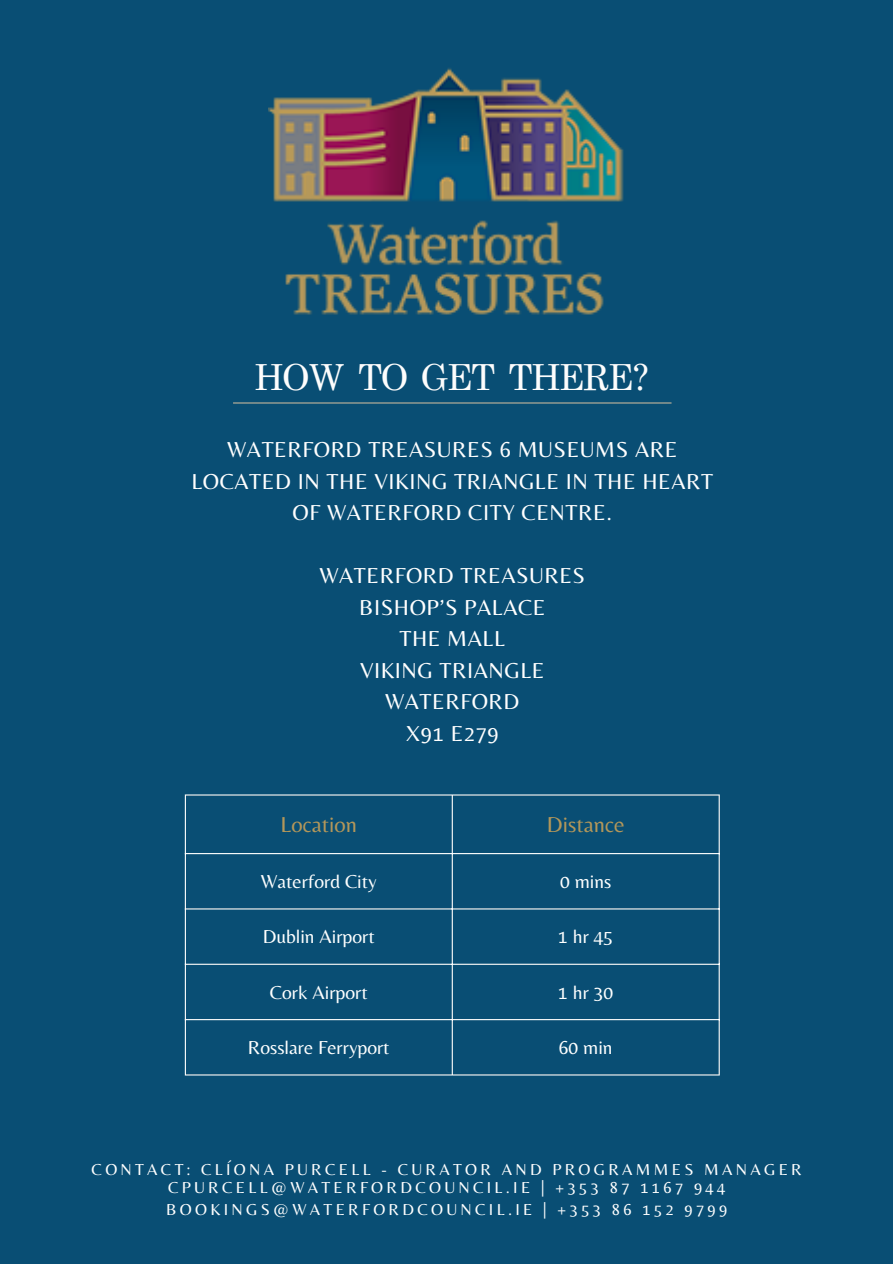
<style>
.page{position:relative;width:893px;height:1264px;background:#fff}
.page>*{position:absolute;margin:0;border:0;box-sizing:border-box;transform-origin:0 0}
.t1{font:36px "Apple Myungjo";color:#fdfdfd}
.t2{font:22.5px/31.5px "Belleza";letter-spacing:.025em;color:#fff;text-align:center}
.t3{font:22.5px "Belleza";color:#b3975a}
.t4{font:19.5px "Belleza";color:#feffff}
.t5{font:16.5px/18px "Belleza";letter-spacing:.2em;color:#fff;text-align:center}
</style>
<div class="page">
<div style="left:0;top:0;width:892px;height:1263px;background:#094e74"></div>
<img style="left:269px;top:68px;width:355px;height:247px">
<hr style="left:233px;top:402px;width:438px;height:1px;background:#c2b59b">
<hr style="left:185px;top:795px;width:1px;height:279px;background:#feffff">
<hr style="left:451px;top:795px;width:2px;height:279px;background:#feffff">
<hr style="left:718px;top:795px;width:1px;height:279px;background:#feffff">
<hr style="left:185px;top:794px;width:534px;height:1px;background:#feffff">
<hr style="left:185px;top:853px;width:534px;height:1px;background:#feffff">
<hr style="left:185px;top:908px;width:534px;height:1px;background:#feffff">
<hr style="left:185px;top:963px;width:534px;height:1px;background:#feffff">
<hr style="left:185px;top:1019px;width:534px;height:1px;background:#feffff">
<hr style="left:185px;top:1074px;width:534px;height:1px;background:#feffff">
<h1 class="t1" style="left:255px;top:363px;width:395px">HOW TO GET THERE?</h1>
<p class="t2" style="left:191px;top:433px;width:523px">WATERFORD TREASURES 6 MUSEUMS ARE<br>LOCATED IN THE VIKING TRIANGLE IN THE HEART<br>OF WATERFORD CITY CENTRE.</p>
<p class="t2" style="left:319px;top:559px;width:267px">WATERFORD TREASURES<br>BISHOP’S PALACE<br>THE MALL<br>VIKING TRIANGLE<br>WATERFORD<br>X91 E279</p>
<h2 class="t3" style="left:280px;top:810px;width:78px">Location</h2>
<h2 class="t3" style="left:546px;top:810px;width:79px">Distance</h2>
<p class="t4" style="left:261px;top:869px;width:118px">Waterford City</p>
<p class="t4" style="left:560px;top:869px;width:53px">0 mins</p>
<p class="t4" style="left:263px;top:925px;width:113px">Dublin Airport</p>
<p class="t4" style="left:558px;top:925px;width:56px">1 hr 45</p>
<p class="t4" style="left:270px;top:980px;width:99px">Cork Airport</p>
<p class="t4" style="left:558px;top:980px;width:56px">1 hr 30</p>
<p class="t4" style="left:248px;top:1035px;width:143px">Rosslare Ferryport</p>
<p class="t4" style="left:558px;top:1035px;width:55px">60 min</p>
<p class="t5" style="left:92px;top:1160px;width:711px">CONTACT: CLÍONA PURCELL - CURATOR AND PROGRAMMES MANAGER<br>CPURCELL@WATERFORDCOUNCIL.IE | +353 87 1167 944</p>
<p class="t5" style="left:166px;top:1200px;width:563px">BOOKINGS@WATERFORDCOUNCIL.IE | +353 86 152 9799</p>
</div>
